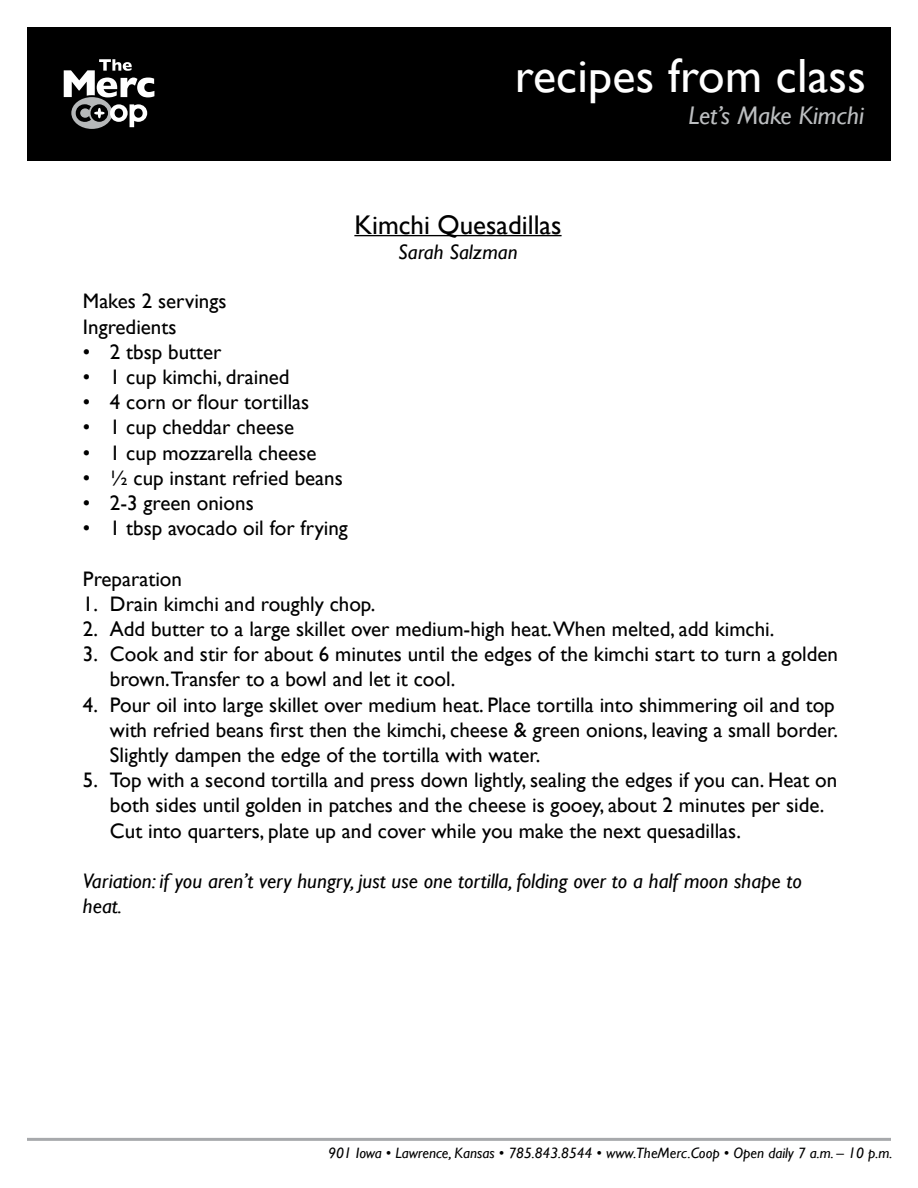
<style>
.page{position:relative;width:918px;height:1188px;background:#fff}
.page>*{position:absolute;margin:0;border:0;box-sizing:border-box;transform-origin:0 0}
.t1{font:48px "Gill Sans";letter-spacing:.005em;color:#fff}
.t2{font:27px "Gill Sans";color:#000}
.t3{font:italic 25.5px "Gill Sans";color:#bcbec0}
.t4{font:21px/25.2px "Gill Sans";color:#000}
.t5{font:italic 21px/25.2px "Gill Sans";color:#000}
.t6{font:italic 15px "Gill Sans";color:#000}
</style>
<div class="page">
<div style="left:27px;top:27px;width:864px;height:134px;background:#000"></div>
<div style="left:71px;top:97px;width:41px;height:32px;background:#b6b8b9;border-radius:50%"></div>
<svg style="left:76px;top:104px;width:71px;height:23px"></svg>
<svg style="left:64px;top:59px;width:90px;height:38px"></svg>
<hr style="left:27px;top:1138px;width:864px;height:3px;background:#a7a9ac">
<hr style="left:354px;top:235px;width:208px;height:1px;background:#000">
<h1 class="t1" style="left:515px;top:48px;width:353px">recipes from class</h1>
<p class="t3" style="left:689px;top:100px;width:177px">Let’s Make Kimchi</p>
<p class="t2" style="left:354px;top:209px;width:209px">Kimchi Quesadillas</p>
<p class="t5" style="left:398px;top:239px;width:121px">Sarah Salzman</p>
<p class="t4" style="left:83px;top:289px;width:145px">Makes 2 servings<br>Ingredients</p>
<p class="t4" style="left:83px;top:339px;width:140px">• 2 tbsp butter</p>
<p class="t4" style="left:83px;top:365px;width:208px">• 1 cup kimchi, drained</p>
<p class="t4" style="left:83px;top:390px;width:228px">• 4 corn or flour tortillas</p>
<p class="t4" style="left:83px;top:415px;width:213px">• 1 cup cheddar cheese</p>
<p class="t4" style="left:83px;top:440px;width:235px">• 1 cup mozzarella cheese</p>
<p class="t4" style="left:83px;top:465px;width:261px">• ½ cup instant refried beans</p>
<p class="t4" style="left:83px;top:491px;width:172px">• 2-3 green onions</p>
<p class="t4" style="left:83px;top:516px;width:266px">• 1 tbsp avocado oil for frying</p>
<p class="t4" style="left:83px;top:566px;width:101px">Preparation</p>
<p class="t4" style="left:83px;top:591px;width:294px">1. Drain kimchi and roughly chop.</p>
<p class="t4" style="left:83px;top:617px;width:693px">2. Add butter to a large skillet over medium-high heat.When melted, add kimchi.</p>
<p class="t4" style="left:110px;top:642px;width:730px;text-indent:-27px">3. Cook and stir for about 6 minutes until the edges of the kimchi start to turn a golden brown.Transfer to a bowl and let it cool.</p>
<p class="t4" style="left:110px;top:692px;width:730px;text-indent:-27px">4. Pour oil into large skillet over medium heat. Place tortilla into shimmering oil and top with refried beans first then the kimchi, cheese &amp; green onions, leaving a small border.<br>Slightly dampen the edge of the tortilla with water.</p>
<p class="t4" style="left:110px;top:768px;width:729px;text-indent:-27px">5. Top with a second tortilla and press down lightly, sealing the edges if you can. Heat on both sides until golden in patches and the cheese is gooey, about 2 minutes per side.<br>Cut into quarters, plate up and cover while you make the next quesadillas.</p>
<p class="t5" style="left:83px;top:869px;width:720px">Variation: if you aren’t very hungry, just use one tortilla, folding over to a half moon shape to heat.</p>
<p class="t6" style="left:328px;top:1144px;width:566px">901 Iowa • Lawrence, Kansas • 785.843.8544 • www.TheMerc.Coop • Open daily 7 a.m. – 10 p.m.</p>
</div>
